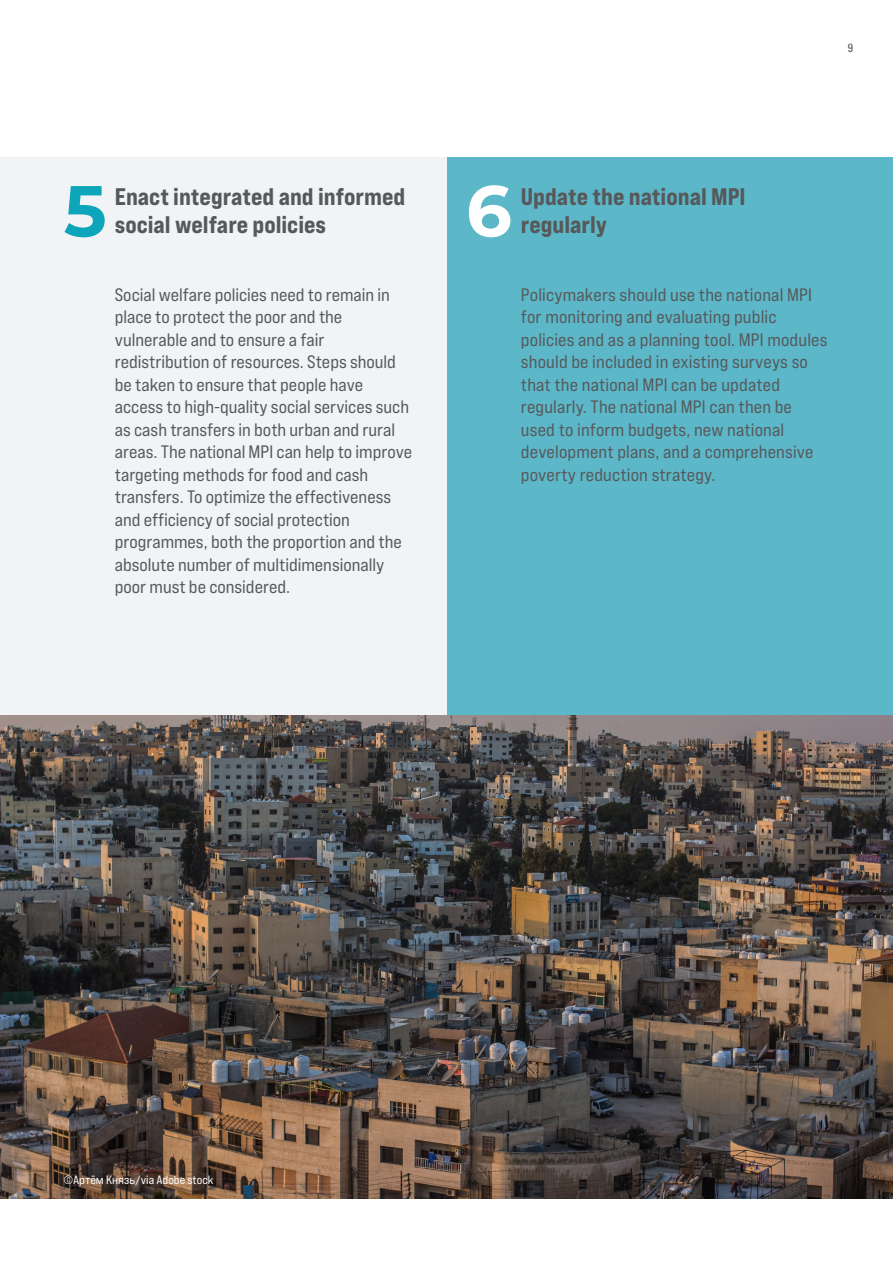
<style>
.page{position:relative;width:893px;height:1263px;background:#fff}
.page>*{position:absolute;margin:0;border:0;box-sizing:border-box;transform-origin:0 0}
.Cover_Title_01{font:700 72px "Montserrat";color:#0ca5b9}
.Cover_Title_01-2{font:700 72px "Montserrat";color:#fff}
.Small_Title_01{font:24px/28.8px "Bebas Neue Pro Exp Eb";color:#57585a}
.Body-Text_Copy{font:18px/22.5px "Bebas Neue Pro Exp Rg";color:#57585a}
.Body-Text_Copy-2{font:12px "Bebas Neue Pro Exp Rg";color:#fff}
.t1{font:condensed 12px "Univers LT";color:#57585a}
</style>
<div class="page">
<img style="left:0;top:714px;width:893px;height:485px">
<div style="left:446px;top:157px;width:447px;height:557px;background:#5cb7c8"></div>
<div style="left:0;top:157px;width:446px;height:557px;background:#f2f3f4"></div>
<p class="t1" style="left:848px;top:40px;width:7px">9</p>
<p class="Cover_Title_01" style="left:64px;top:159px;width:44px">5</p>
<p class="Cover_Title_01-2" style="left:466px;top:159px;width:47px">6</p>
<p class="Small_Title_01" style="left:115px;top:181px;width:292px">Enact integrated and informed social welfare policies</p>
<p class="Small_Title_01" style="left:521px;top:181px;width:226px">Update the national MPI</p>
<p class="Small_Title_01" style="left:521px;top:210px;width:88px">regularly</p>
<p class="Body-Text_Copy" style="left:115px;top:283px;width:299px">Social welfare policies need to remain in place to protect the poor and the vulnerable and to ensure a fair redistribution of resources. Steps should be taken to ensure that people have access to high-quality social services such as cash transfers in both urban and rural areas. The national MPI can help to improve targeting methods for food and cash transfers. To optimize the effectiveness and efficiency of social protection programmes, both the proportion and the absolute number of multidimensionally poor must be considered.</p>
<p class="Body-Text_Copy" style="left:521px;top:283px;width:308px">Policymakers should use the national MPI for monitoring and evaluating public policies and as a planning tool. MPI modules should be included in existing surveys so that the national MPI can be updated regularly. The national MPI can then be used to inform budgets, new national development plans, and a comprehensive poverty reduction strategy.</p>
<p class="Body-Text_Copy-2" style="left:64px;top:1172px;width:151px">©Артём Князь/via Adobe stock</p>
</div>
